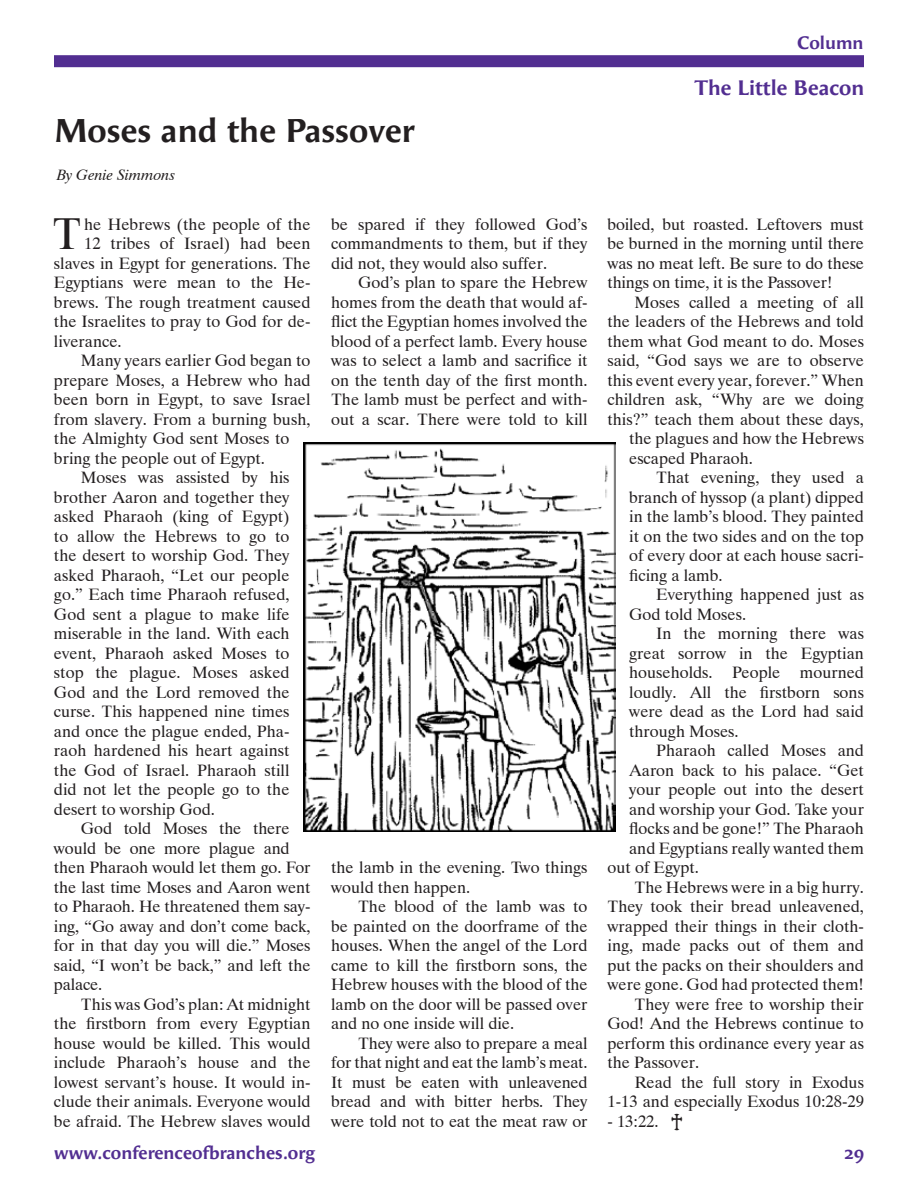
<style>
.page{position:relative;width:918px;height:1188px;background:#fff}
.page>*{position:absolute;margin:0;border:0;box-sizing:border-box;transform-origin:0 0}
.t1{font:44.7px "Dutch 801 BT";color:#231f20}
.t2{font:700 33px "Angie Sans Std";color:#231f20}
.t3{font:700 21px "Angie Sans Std";color:#522e91}
.t4{font:700 18px "Angie Sans Std";color:#522e91}
.t5{font:16.5px/19.5px "Dutch 801 BT";color:#231f20;text-align:justify}
.t6{font:italic 15px "Dutch 801 BT";color:#231f20}
.s1{font-family:"Ironside Crosses"}
</style>
<div class="page">
<div style="left:54px;top:55px;width:810px;height:12px;background:#522e91"></div>
<img style="left:303px;top:443px;width:313px;height:388px">
<h2 class="t2" style="left:54px;top:111px;width:362px">Moses and the Passover</h2>
<p class="t6" style="left:57px;top:165px;width:120px">By Genie Simmons</p>
<h1 class="t1" style="left:52px;top:206px;width:31px">T</h1>
<p class="t5" style="left:84px;top:214px;width:228px">he Hebrews (the people of the</p>
<p class="t5" style="left:84px;top:233px;width:228px">12 tribes of Israel) had been</p>
<p class="t5" style="left:54px;top:253px;width:258px">slaves in Egypt for generations. The</p>
<p class="t5" style="left:54px;top:272px;width:258px">Egyptians were mean to the He-</p>
<p class="t5" style="left:54px;top:292px;width:258px">brews. The rough treatment caused</p>
<p class="t5" style="left:54px;top:311px;width:258px">the Israelites to pray to God for de-</p>
<p class="t5" style="left:54px;top:331px;width:69px">liverance.</p>
<p class="t5" style="left:81px;top:350px;width:231px">Many years earlier God began to</p>
<p class="t5" style="left:54px;top:370px;width:258px">prepare Moses, a Hebrew who had</p>
<p class="t5" style="left:54px;top:389px;width:258px">been born in Egypt, to save Israel</p>
<p class="t5" style="left:54px;top:409px;width:258px">from slavery. From a burning bush,</p>
<p class="t5" style="left:54px;top:428px;width:237px">the Almighty God sent Moses to</p>
<p class="t5" style="left:54px;top:448px;width:213px">bring the people out of Egypt.</p>
<p class="t5" style="left:81px;top:467px;width:210px">Moses was assisted by his</p>
<p class="t5" style="left:54px;top:487px;width:237px">brother Aaron and together they</p>
<p class="t5" style="left:54px;top:506px;width:237px">asked Pharaoh (king of Egypt)</p>
<p class="t5" style="left:54px;top:526px;width:237px">to allow the Hebrews to go to</p>
<p class="t5" style="left:54px;top:545px;width:237px">the desert to worship God. They</p>
<p class="t5" style="left:54px;top:565px;width:237px">asked Pharaoh, “Let our people</p>
<p class="t5" style="left:54px;top:584px;width:237px">go.” Each time Pharaoh refused,</p>
<p class="t5" style="left:54px;top:604px;width:237px">God sent a plague to make life</p>
<p class="t5" style="left:54px;top:623px;width:237px">miserable in the land. With each</p>
<p class="t5" style="left:54px;top:643px;width:237px">event, Pharaoh asked Moses to</p>
<p class="t5" style="left:54px;top:662px;width:237px">stop the plague. Moses asked</p>
<p class="t5" style="left:54px;top:682px;width:237px">God and the Lord removed the</p>
<p class="t5" style="left:54px;top:701px;width:237px">curse. This happened nine times</p>
<p class="t5" style="left:54px;top:721px;width:237px">and once the plague ended, Pha-</p>
<p class="t5" style="left:54px;top:740px;width:237px">raoh hardened his heart against</p>
<p class="t5" style="left:54px;top:760px;width:237px">the God of Israel. Pharaoh still</p>
<p class="t5" style="left:54px;top:780px;width:237px">did not let the people go to the</p>
<p class="t5" style="left:54px;top:799px;width:162px">desert to worship God.</p>
<p class="t5" style="left:81px;top:819px;width:210px">God told Moses the there</p>
<p class="t5" style="left:54px;top:838px;width:237px">would be one more plague and</p>
<p class="t5" style="left:54px;top:858px;width:258px">then Pharaoh would let them go. For</p>
<p class="t5" style="left:54px;top:877px;width:258px">the last time Moses and Aaron went</p>
<p class="t5" style="left:54px;top:897px;width:258px">to Pharaoh. He threatened them say-</p>
<p class="t5" style="left:54px;top:916px;width:258px">ing, “Go away and don’t come back,</p>
<p class="t5" style="left:54px;top:936px;width:258px">for in that day you will die.” Moses</p>
<p class="t5" style="left:54px;top:955px;width:258px">said, “I won’t be back,” and left the</p>
<p class="t5" style="left:54px;top:975px;width:50px">palace.</p>
<p class="t5" style="left:81px;top:994px;width:231px">This was God’s plan: At midnight</p>
<p class="t5" style="left:54px;top:1014px;width:258px">the firstborn from every Egyptian</p>
<p class="t5" style="left:54px;top:1033px;width:258px">house would be killed. This would</p>
<p class="t5" style="left:54px;top:1053px;width:258px">include Pharaoh’s house and the</p>
<p class="t5" style="left:54px;top:1072px;width:258px">lowest servant’s house. It would in-</p>
<p class="t5" style="left:54px;top:1092px;width:258px">clude their animals. Everyone would</p>
<p class="t5" style="left:54px;top:1111px;width:258px">be afraid. The Hebrew slaves would</p>
<p class="t5" style="left:331px;top:214px;width:258px">be spared if they followed God’s commandments to them, but if they did not, they would also suffer.</p>
<p class="t5" style="left:331px;top:273px;width:258px;text-indent:27px">God’s plan to spare the Hebrew homes from the death that would af&shy;flict the Egyptian homes involved the blood of a perfect lamb. Every house was to select a lamb and sacrifice it on the tenth day of the first month.<br>The lamb must be perfect and with&shy;out a scar. There were told to kill</p>
<p class="t5" style="left:331px;top:858px;width:258px">the lamb in the evening. Two things would then happen.</p>
<p class="t5" style="left:331px;top:897px;width:258px;text-indent:27px">The blood of the lamb was to be painted on the doorframe of the houses. When the angel of the Lord came to kill the firstborn sons, the Hebrew houses with the blood of the lamb on the door will be passed over and no one inside will die.</p>
<p class="t5" style="left:331px;top:1033px;width:258px;text-indent:27px">They were also to prepare a meal for that night and eat the lamb’s meat.<br>It must be eaten with unleavened bread and with bitter herbs. They were told not to eat the meat raw or</p>
<p class="t4" style="left:797px;top:32px;width:68px">Column</p>
<p class="t3" style="left:695px;top:76px;width:171px">The Little Beacon</p>
<p class="t5" style="left:607px;top:214px;width:258px">boiled, but roasted. Leftovers must be burned in the morning until there was no meat left. Be sure to do these things on time, it is the Passover!</p>
<p class="t5" style="left:634px;top:292px;width:231px">Moses called a meeting of all</p>
<p class="t5" style="left:607px;top:312px;width:258px">the leaders of the Hebrews and told</p>
<p class="t5" style="left:607px;top:331px;width:258px">them what God meant to do. Moses</p>
<p class="t5" style="left:607px;top:351px;width:258px">said, “God says we are to observe</p>
<p class="t5" style="left:607px;top:370px;width:258px">this event every year, forever.” When</p>
<p class="t5" style="left:607px;top:390px;width:258px">children ask, “Why are we doing</p>
<p class="t5" style="left:607px;top:409px;width:258px">this?” teach them about these days,</p>
<p class="t5" style="left:629px;top:429px;width:236px">the plagues and how the Hebrews</p>
<p class="t5" style="left:629px;top:448px;width:125px">escaped Pharaoh.</p>
<p class="t5" style="left:656px;top:468px;width:209px">That evening, they used a</p>
<p class="t5" style="left:629px;top:487px;width:236px">branch of hyssop (a plant) dipped</p>
<p class="t5" style="left:629px;top:507px;width:236px">in the lamb’s blood. They painted</p>
<p class="t5" style="left:629px;top:526px;width:236px">it on the two sides and on the top</p>
<p class="t5" style="left:629px;top:546px;width:236px">of every door at each house sacri-</p>
<p class="t5" style="left:629px;top:565px;width:95px">ficing a lamb.</p>
<p class="t5" style="left:656px;top:585px;width:209px">Everything happened just as</p>
<p class="t5" style="left:629px;top:604px;width:119px">God told Moses.</p>
<p class="t5" style="left:656px;top:624px;width:209px">In the morning there was</p>
<p class="t5" style="left:629px;top:643px;width:236px">great sorrow in the Egyptian</p>
<p class="t5" style="left:629px;top:663px;width:236px">households. People mourned</p>
<p class="t5" style="left:629px;top:682px;width:236px">loudly. All the firstborn sons</p>
<p class="t5" style="left:629px;top:702px;width:236px">were dead as the Lord had said</p>
<p class="t5" style="left:629px;top:721px;width:111px">through Moses.</p>
<p class="t5" style="left:656px;top:741px;width:209px">Pharaoh called Moses and</p>
<p class="t5" style="left:629px;top:760px;width:236px">Aaron back to his palace. “Get</p>
<p class="t5" style="left:629px;top:780px;width:236px">your people out into the desert</p>
<p class="t5" style="left:629px;top:799px;width:236px">and worship your God. Take your</p>
<p class="t5" style="left:629px;top:819px;width:236px">flocks and be gone!” The Pharaoh</p>
<p class="t5" style="left:629px;top:838px;width:236px">and Egyptians really wanted them</p>
<p class="t5" style="left:607px;top:858px;width:93px">out of Egypt.</p>
<p class="t5" style="left:634px;top:877px;width:231px">The Hebrews were in a big hurry.</p>
<p class="t5" style="left:607px;top:897px;width:258px">They took their bread unleavened,</p>
<p class="t5" style="left:607px;top:916px;width:258px">wrapped their things in their cloth-</p>
<p class="t5" style="left:607px;top:936px;width:258px">ing, made packs out of them and</p>
<p class="t5" style="left:607px;top:955px;width:258px">put the packs on their shoulders and</p>
<p class="t5" style="left:607px;top:975px;width:258px">were gone. God had protected them!</p>
<p class="t5" style="left:634px;top:994px;width:231px">They were free to worship their</p>
<p class="t5" style="left:607px;top:1014px;width:258px">God! And the Hebrews continue to</p>
<p class="t5" style="left:607px;top:1033px;width:258px">perform this ordinance every year as</p>
<p class="t5" style="left:607px;top:1053px;width:93px">the Passover.</p>
<p class="t5" style="left:634px;top:1072px;width:231px">Read the full story in Exodus</p>
<p class="t5" style="left:607px;top:1092px;width:258px">1-13 and especially Exodus 10:28-29</p>
<p class="t5" style="left:607px;top:1111px;width:77px">- 13:22. <span class="s1">T</span></p>
<p class="t4" style="left:54px;top:1142px;width:262px">www.conferenceofbranches.org</p>
<p class="t4" style="left:844px;top:1142px;width:22px">29</p>
</div>
